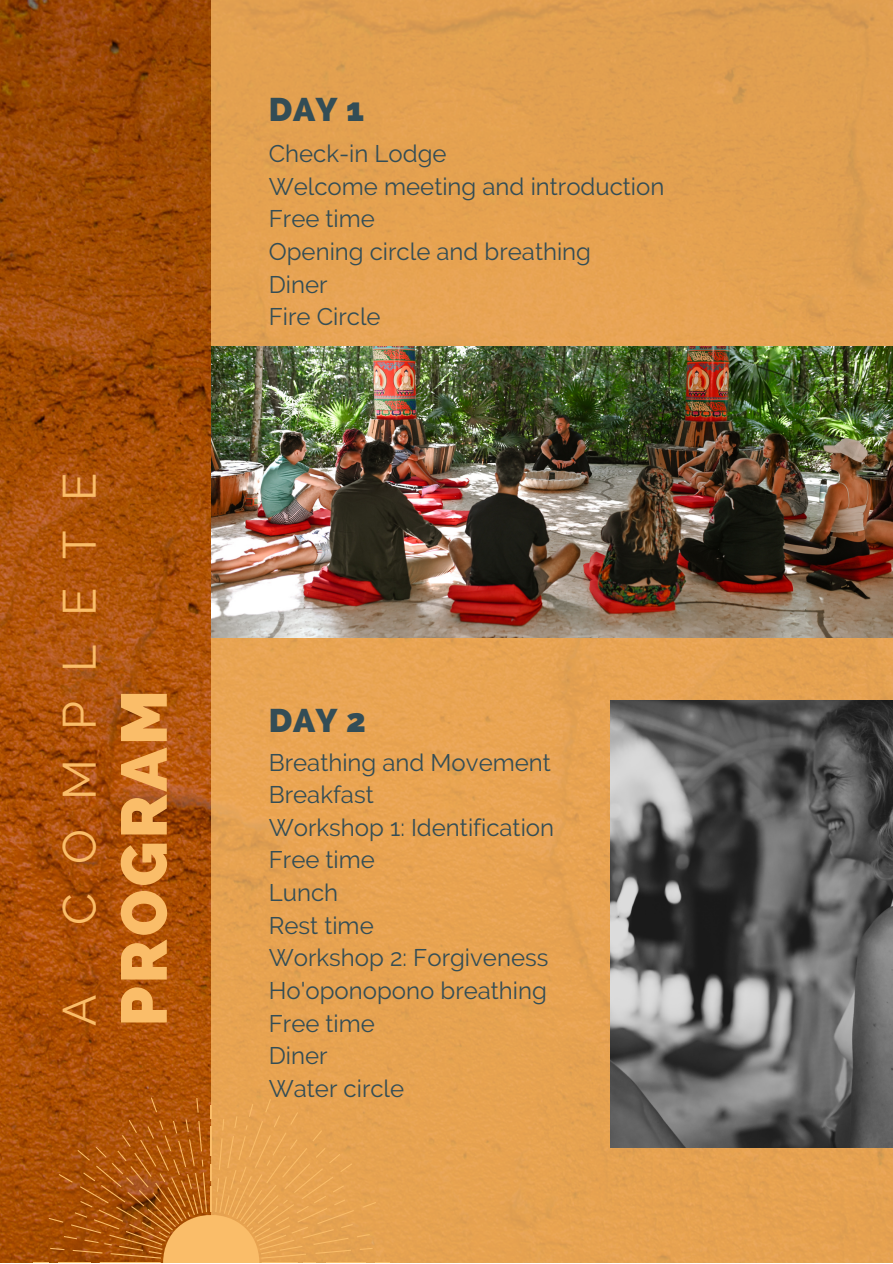
<style>
.page{position:relative;width:893px;height:1264px;background:#fff}
.page>*{position:absolute;margin:0;border:0;box-sizing:border-box;transform-origin:0 0}
.t1{font:800 64.5px "Raleway";letter-spacing:.045em;color:#fabd69}
.t2{font:46.5px "Raleway";letter-spacing:.625em;color:#fabd69}
.t3{font:800 33px "Raleway";letter-spacing:.02em;color:#334d56}
.t4{font:24px/32.5px "Raleway";color:#334d56}
</style>
<div class="page">
<img style="left:0;top:0;width:211px;height:1262px">
<div style="left:211px;top:0;width:681px;height:1262px;background:#e6a250"></div>
<svg style="left:33px;top:1097px;width:355px;height:165px"></svg>
<img style="left:211px;top:346px;width:681px;height:291px">
<img style="left:610px;top:700px;width:282px;height:446px">
<h2 class="t2" style="left:52px;top:925px;width:453px;rotate:-90deg">COMPLETE</h2>
<h2 class="t2" style="left:52px;top:1026px;width:33px;rotate:-90deg">A</h2>
<h1 class="t1" style="left:106px;top:1026px;width:338px;rotate:-90deg">PROGRAM</h1>
<h3 class="t3" style="left:269px;top:90px;width:97px">DAY 1</h3>
<p class="t4" style="left:269px;top:137px;width:397px">Check-in Lodge<br>Welcome meeting and introduction<br>Free time<br>Opening circle and breathing<br>Diner<br>Fire Circle</p>
<h3 class="t3" style="left:269px;top:701px;width:99px">DAY 2</h3>
<p class="t4" style="left:269px;top:746px;width:287px">Breathing and Movement<br>Breakfast<br>Workshop 1: Identification<br>Free time<br>Lunch<br>Rest time<br>Workshop 2: Forgiveness<br>Ho'oponopono breathing<br>Free time<br>Diner<br>Water circle</p>
</div>
